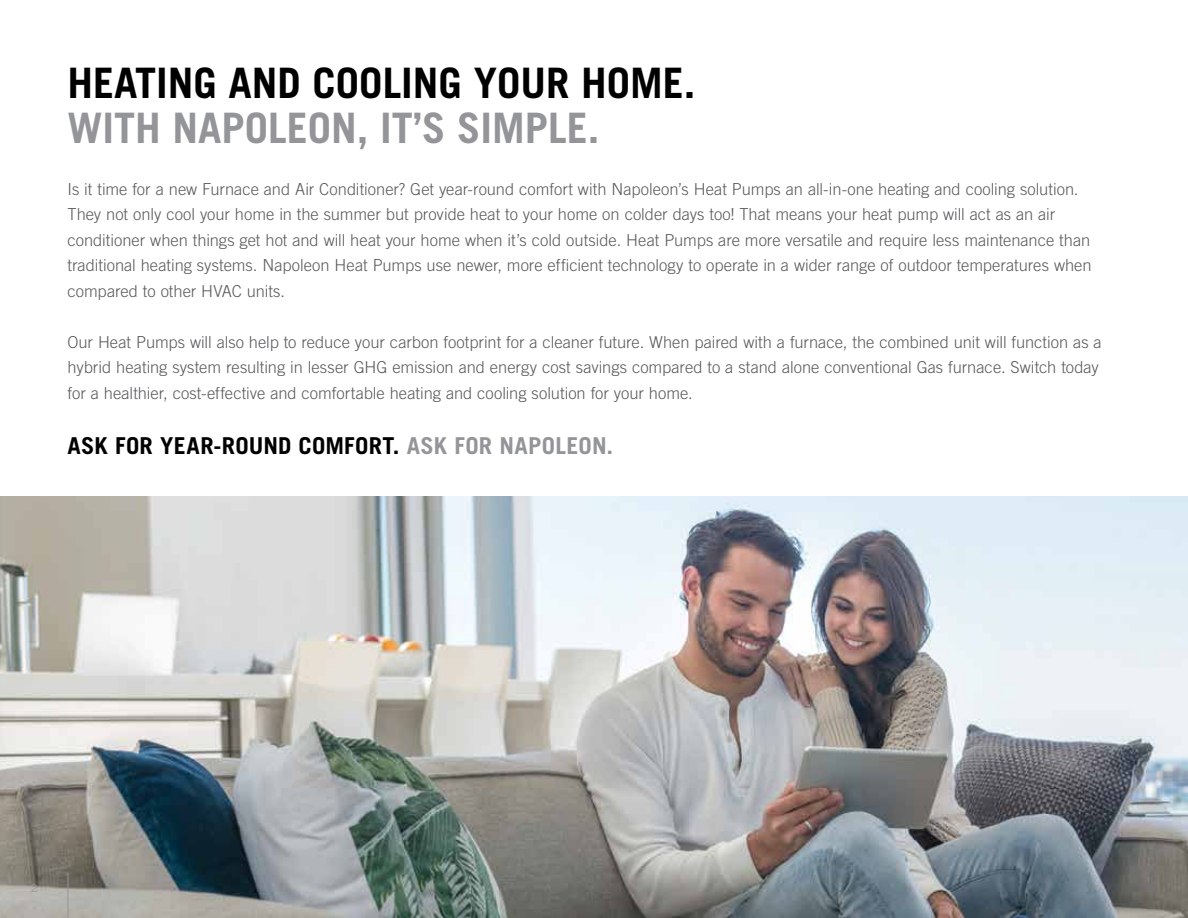
<style>
.page{position:relative;width:1188px;height:918px;background:#fff}
.page>*{position:absolute;margin:0;border:0;box-sizing:border-box;transform-origin:0 0}
.t1{font:700 42px "Trade Gothic LT Std";color:#000}
.t2{font:700 42px "Trade Gothic LT Std";color:#939598}
.t3{font:700 23.25px "Trade Gothic LT Std";letter-spacing:.01em;color:#000}
.t4{font:300 16.5px/25.5px "Trade Gothic LT Std";color:#58595b}
.t5{font:10.5px "Trade Gothic LT Std";color:#939598}
.s1{color:#939598}
</style>
<div class="page">
<img style="left:0;top:496px;width:1188px;height:422px">
<hr style="left:68px;top:873px;width:1px;height:45px;background:#939598">
<h1 class="t1" style="left:68px;top:57px;width:629px">HEATING AND COOLING YOUR HOME.</h1>
<h1 class="t2" style="left:68px;top:102px;width:534px">WITH NAPOLEON, IT’S SIMPLE.</h1>
<p class="t4" style="left:68px;top:176px;width:1026px">Is it time for a new Furnace and Air Conditioner? Get year-round comfort with Napoleon’s Heat Pumps an all-in-one heating and cooling solution.<br>They not only cool your home in the summer but provide heat to your home on colder days too! That means your heat pump will act as an air conditioner when things get hot and will heat your home when it’s cold outside. Heat Pumps are more versatile and require less maintenance than traditional heating systems. Napoleon Heat Pumps use newer, more efficient technology to operate in a wider range of outdoor temperatures when compared to other HVAC units.</p>
<p class="t4" style="left:68px;top:329px;width:1036px">Our Heat Pumps will also help to reduce your carbon footprint for a cleaner future. When paired with a furnace, the combined unit will function as a hybrid heating system resulting in lesser GHG emission and energy cost savings compared to a stand alone conventional Gas furnace. Switch today for a healthier, cost-effective and comfortable heating and cooling solution for your home.</p>
<h2 class="t3" style="left:68px;top:432px;width:547px">ASK FOR YEAR-ROUND COMFORT. <span class="s1">ASK FOR NAPOLEON.</span></h2>
<p class="t5" style="left:31px;top:882px;width:8px">2</p>
</div>
